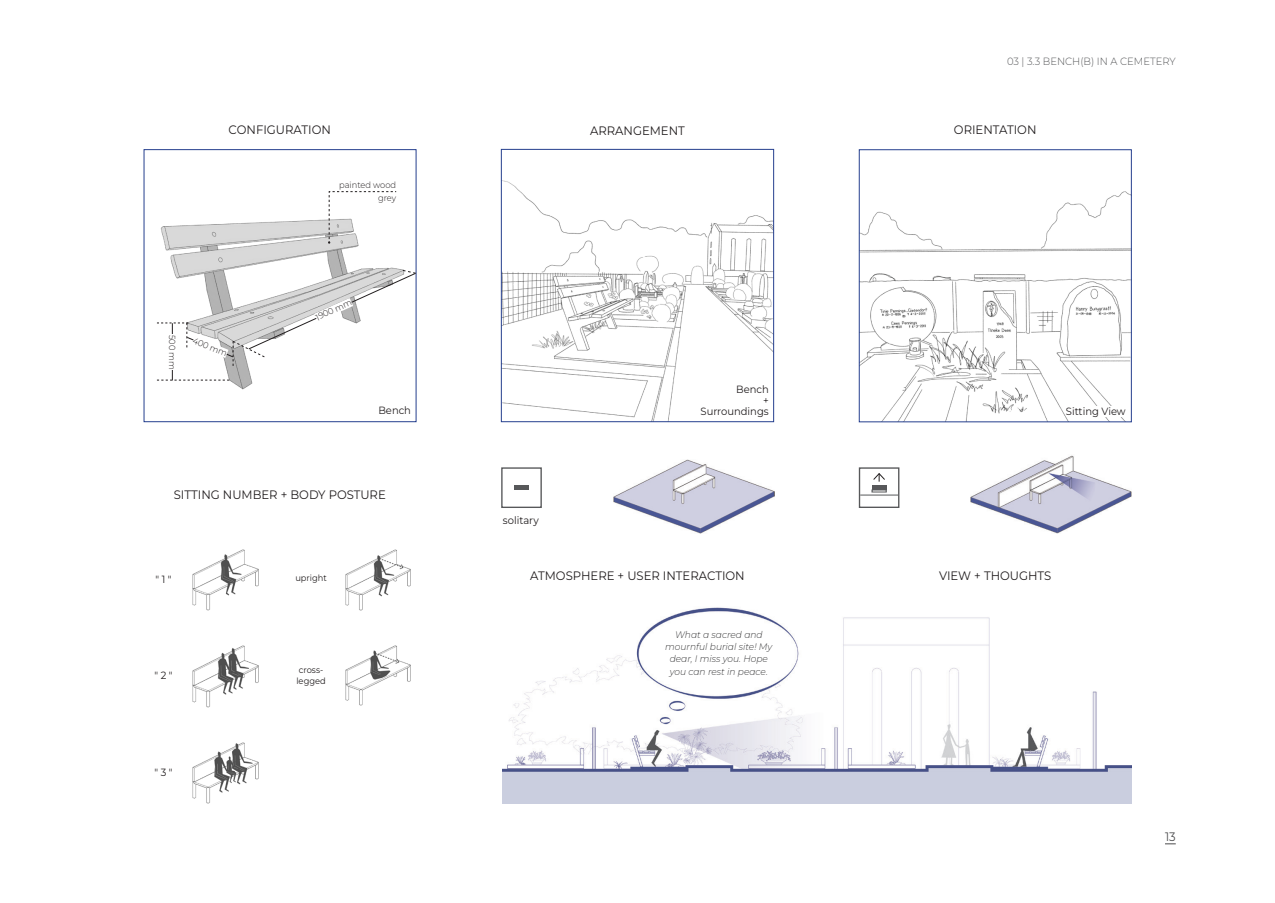
<style>
.page{position:relative;width:1275px;height:903px;background:#fff}
.page>*{position:absolute;margin:0;border:0;box-sizing:border-box;transform-origin:0 0}
.t1{font:12.25px "Montserrat";color:#231f20;scale:.95 1}
.t2{font:12.25px "Montserrat";color:#4b4c4d;scale:.95 1}
.t3{font:10.5px "Montserrat";color:#231f20;scale:.95 1}
.t4{font:300 10.5px "Montserrat";color:#57585a;scale:.95 1}
.t5{font:italic 300 9.62px/12.2px "Montserrat";color:#3e3e3f;text-align:center;scale:.95 1}
.t6{font:300 8.75px "Montserrat";color:#231f20;scale:.95 1}
.t7{font:8.75px/10.5px "Montserrat";color:#231f20;scale:.95 1}
</style>
<div class="page">
<img style="left:861px;top:191px;width:269px;height:229px">
<div style="left:859px;top:149px;width:273px;height:273px;border:1px solid #253f8e"></div>
<img style="left:503px;top:180px;width:269px;height:240px">
<div style="left:501px;top:149px;width:273px;height:273px;border:1px solid #253f8e"></div>
<div style="left:501px;top:467px;width:41px;height:41px;background:#fff;border:1px solid #57585a"></div>
<div style="left:514px;top:485px;width:15px;height:5px;background:#57585a"></div>
<img style="left:613px;top:459px;width:161px;height:74px">
<img style="left:971px;top:455px;width:160px;height:78px">
<img style="left:192px;top:549px;width:67px;height:61px">
<img style="left:192px;top:645px;width:67px;height:62px">
<img style="left:192px;top:742px;width:67px;height:62px">
<img style="left:345px;top:549px;width:66px;height:61px">
<img style="left:345px;top:645px;width:66px;height:60px">
<div style="left:736px;top:384px;width:33px;height:11px;background:#fff"></div>
<div style="left:734px;top:395px;width:35px;height:10px;background:#fff"></div>
<div style="left:700px;top:406px;width:69px;height:11px;background:#fff"></div>
<div style="left:1066px;top:406px;width:60px;height:11px;background:#fff"></div>
<img style="left:157px;top:219px;width:247px;height:171px">
<div style="left:144px;top:149px;width:272px;height:273px;border:1px solid #253f8e"></div>
<svg style="left:157px;top:380px;width:72px;height:1px"></svg>
<hr style="left:172px;top:323px;width:1px;height:57px;background:#231f20">
<svg style="left:328px;top:191px;width:69px;height:53px"></svg>
<svg style="left:157px;top:270px;width:259px;height:96px"></svg>
<div style="left:168px;top:335px;width:8px;height:35px;background:#fff"></div>
<div style="left:378px;top:194px;width:18px;height:8px;background:#fff"></div>
<div style="left:859px;top:467px;width:40px;height:41px;background:#fff;border:1px solid #57585a"></div>
<div style="left:872px;top:485px;width:14px;height:5px;background:#57585a"></div>
<svg style="left:873px;top:473px;width:12px;height:9px"></svg>
<svg style="left:872px;top:490px;width:15px;height:2px"></svg>
<hr style="left:860px;top:495px;width:38px;height:1px;background:#57585a">
<img style="left:503px;top:607px;width:629px;height:197px">
<p class="t1" style="left:229px;top:122px;width:109px">CONFIGURATION</p>
<p class="t6" style="left:339px;top:179px;width:62px">painted wood</p>
<p class="t6" style="left:378px;top:192px;width:21px">grey</p>
<p class="t6" style="left:178px;top:335px;width:39px;rotate:90deg">500 mm</p>
<p class="t6" style="left:195px;top:335px;width:40px;rotate:22deg">400 mm</p>
<p class="t6" style="left:314px;top:312px;width:42px;rotate:-24deg">1900 mm</p>
<p class="t3" style="left:378px;top:404px;width:36px">Bench</p>
<p class="t1" style="left:174px;top:486px;width:225px">SITTING NUMBER + BODY POSTURE</p>
<p class="t3" style="left:155px;top:572px;width:19px">" 1 "</p>
<p class="t7" style="left:295px;top:573px;width:35px">upright</p>
<p class="t3" style="left:154px;top:669px;width:21px">" 2 "</p>
<p class="t3" style="left:154px;top:765px;width:21px">" 3 "</p>
<p class="t7" style="left:296px;top:665px;width:32px">cross&shy;legged</p>
<p class="t1" style="left:590px;top:122px;width:101px">ARRANGEMENT</p>
<p class="t4" style="left:1007px;top:55px;width:179px">03 | 3.3 BENCH(B) IN A CEMETERY</p>
<p class="t1" style="left:954px;top:122px;width:88px">ORIENTATION</p>
<p class="t3" style="left:503px;top:513px;width:39px">solitary</p>
<p class="t3" style="left:736px;top:383px;width:36px">Bench</p>
<p class="t3" style="left:763px;top:393px;width:8px">+</p>
<p class="t3" style="left:700px;top:404px;width:73px">Surroundings</p>
<p class="t3" style="left:1066px;top:404px;width:64px">Sitting View</p>
<p class="t1" style="left:530px;top:567px;width:227px">ATMOSPHERE + USER INTERACTION</p>
<p class="t5" style="left:665px;top:628px;width:114px">What a sacred and mournful burial site! My dear, I miss you. Hope you can rest in peace.</p>
<p class="t1" style="left:939px;top:567px;width:120px">VIEW + THOUGHTS</p>
<p class="t2" style="left:1165px;top:829px;width:13px">13</p>
</div>
